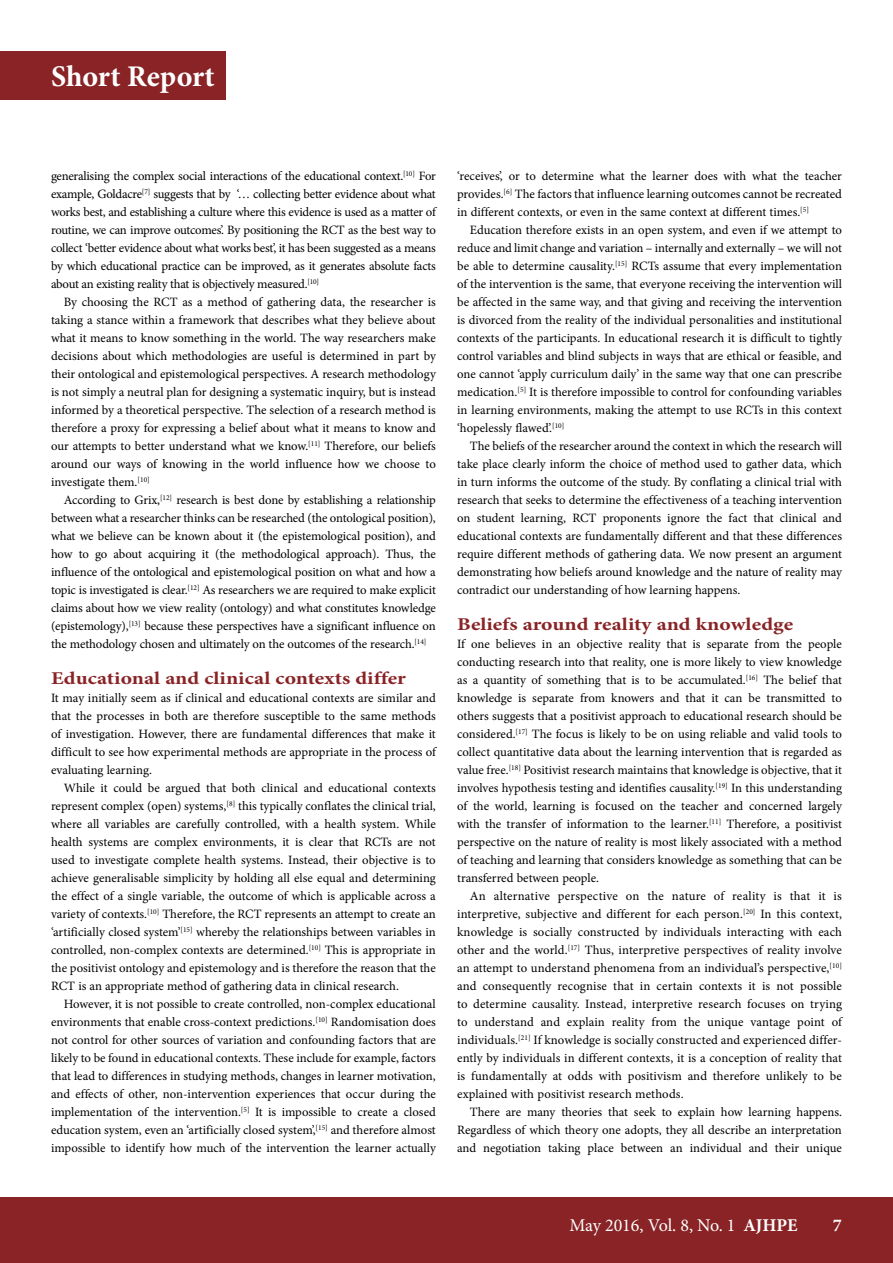
<style>
.page{position:relative;width:893px;height:1263px;background:#fff}
.page>*{position:absolute;margin:0;border:0;box-sizing:border-box;transform-origin:0 0}
.t1{font:700 30px "Minion Pro";color:#fff}
.t2{font:700 18px "Minion Pro";color:#892326;scale:1.2 1}
.t3{font:18px "Minion Pro";letter-spacing:-.01em;color:#fff}
.t4{font:700 18px "Minion Pro";color:#fff}
.t5{font:12.75px/18px "Minion Pro";letter-spacing:-.005em;color:#000;text-align:justify}
.s1{font-weight:700}
</style>
<div class="page">
<div style="left:0;top:1197px;width:893px;height:66px;background:#892326"></div>
<div style="left:0;top:51px;width:225px;height:49px;background:#892326"></div>
<h1 class="t1" style="left:51px;top:56px;width:165px">Short Report</h1>
<p class="t5" style="left:51px;top:167px;width:386px">generalising the complex social interactions of the educational context.<sup>[10]</sup> For example, Goldacre<sup>[7]</sup> suggests that by ‘… collecting better evidence about what works best, and establishing a culture where this evidence is used as a matter of routine, we can improve outcomes’. By positioning the RCT as the best way to collect ‘better evidence about what works best’, it has been suggested as a means by which educational practice can be improved, as it generates absolute facts about an existing reality that is objectively measured.<sup>[10]</sup></p>
<p class="t5" style="left:51px;top:293px;width:386px;text-indent:13px">By choosing the RCT as a method of gathering data, the researcher is taking a stance within a framework that describes what they believe about what it means to know something in the world. The way researchers make decisions about which methodologies are useful is determined in part by their ontological and epistemological perspectives. A research methodology is not simply a neutral plan for designing a systematic inquiry, but is instead informed by a theoretical perspective. The selection of a research method is therefore a proxy for expressing a belief about what it means to know and our attempts to better understand what we know.<sup>[11]</sup> Therefore, our beliefs around our ways of knowing in the world influence how we choose to investigate them.<sup>[10]</sup></p>
<p class="t5" style="left:51px;top:491px;width:386px;text-indent:13px">According to Grix,<sup>[12]</sup> research is best done by establishing a relationship between what a researcher thinks can be researched (the ontological position), what we believe can be known about it (the epistemological position), and how to go about acquiring it (the methodological approach). Thus, the influence of the ontological and epistemological position on what and how a topic is investigated is clear.<sup>[12]</sup> As researchers we are required to make explicit claims about how we view reality (ontology) and what constitutes knowledge (epistemology),<sup>[13]</sup> because these perspectives have a significant influence on the methodology chosen and ultimately on the outcomes of the research.<sup>[14]</sup></p>
<h2 class="t2" style="left:51px;top:666px;width:297px">Educational and clinical contexts differ</h2>
<p class="t5" style="left:51px;top:689px;width:386px">It may initially seem as if clinical and educational contexts are similar and that the processes in both are therefore susceptible to the same methods of investigation. However, there are fundamental differences that make it difficult to see how experimental methods are appropriate in the process of evaluating learning.</p>
<p class="t5" style="left:51px;top:779px;width:386px;text-indent:13px">While it could be argued that both clinical and educational contexts represent complex (open) systems,<sup>[8]</sup> this typically conflates the clinical trial, where all variables are carefully controlled, with a health system. While health systems are complex environments, it is clear that RCTs are not used to investigate complete health systems. Instead, their objective is to achieve generalisable simplicity by holding all else equal and determining the effect of a single variable, the outcome of which is applicable across a variety of contexts.<sup>[10]</sup> Therefore, the RCT represents an attempt to create an ‘artificially closed system’<sup>[15]</sup> whereby the relationships between variables in controlled, non-complex contexts are determined.<sup>[10]</sup> This is appropriate in the positivist ontology and epistemology and is therefore the reason that the RCT is an appropriate method of gathering data in clinical research.</p>
<p class="t5" style="left:51px;top:995px;width:386px;text-indent:13px">However, it is not possible to create controlled, non-complex educational environments that enable cross-context predictions.<sup>[10]</sup> Randomisation does not control for other sources of variation and confounding factors that are likely to be found in educational contexts. These include for example, factors that lead to differences in studying methods, changes in learner motivation, and effects of other, non-intervention experiences that occur during the implementation of the intervention.<sup>[5]</sup> It is impossible to create a closed education system, even an ‘artificially closed system’,<sup>[15]</sup> and therefore almost impossible to identify how much of the intervention the learner actually</p>
<p class="t5" style="left:457px;top:167px;width:386px">‘receives’, or to determine what the learner does with what the teacher provides.<sup>[6]</sup> The factors that influence learning outcomes cannot be recreated in different contexts, or even in the same context at different times.<sup>[5]</sup></p>
<p class="t5" style="left:457px;top:221px;width:386px;text-indent:13px">Education therefore exists in an open system, and even if we attempt to reduce and limit change and variation – internally and externally – we will not be able to determine causality.<sup>[15]</sup> RCTs assume that every implementation of the intervention is the same, that everyone receiving the intervention will be affected in the same way, and that giving and receiving the intervention is divorced from the reality of the individual personalities and institutional contexts of the participants. In educational research it is difficult to tightly control variables and blind subjects in ways that are ethical or feasible, and one cannot ‘apply curriculum daily’ in the same way that one can prescribe medication.<sup>[5]</sup> It is therefore impossible to control for confounding variables in learning environments, making the attempt to use RCTs in this context ‘hopelessly flawed’.<sup>[10]</sup></p>
<p class="t5" style="left:457px;top:437px;width:386px;text-indent:13px">The beliefs of the researcher around the context in which the research will take place clearly inform the choice of method used to gather data, which in turn informs the outcome of the study. By conflating a clinical trial with research that seeks to determine the effectiveness of a teaching intervention on student learning, RCT proponents ignore the fact that clinical and educational contexts are fundamentally different and that these differences require different methods of gathering data. We now present an argument demonstrating how beliefs around knowledge and the nature of reality may contradict our understanding of how learning happens.</p>
<h2 class="t2" style="left:457px;top:612px;width:282px">Beliefs around reality and knowledge</h2>
<p class="t5" style="left:457px;top:635px;width:386px">If one believes in an objective reality that is separate from the people conducting research into that reality, one is more likely to view knowledge as a quantity of something that is to be accumulated.<sup>[16]</sup> The belief that knowledge is separate from knowers and that it can be transmitted to others suggests that a positivist approach to educational research should be considered.<sup>[17]</sup> The focus is likely to be on using reliable and valid tools to collect quantitative data about the learning intervention that is regarded as value free.<sup>[18]</sup> Positivist research maintains that knowledge is objective, that it involves hypothesis testing and identifies causality.<sup>[19]</sup> In this understanding of the world, learning is focused on the teacher and concerned largely with the transfer of information to the learner.<sup>[11]</sup> Therefore, a positivist perspective on the nature of reality is most likely associated with a method of teaching and learning that considers knowledge as something that can be transferred between people.</p>
<p class="t5" style="left:457px;top:887px;width:386px;text-indent:13px">An alternative perspective on the nature of reality is that it is interpretive, subjective and different for each person.<sup>[20]</sup> In this context, knowledge is socially constructed by individuals interacting with each other and the world.<sup>[17]</sup> Thus, interpretive perspectives of reality involve an attempt to understand phenomena from an individual’s perspective,<sup>[10] </sup>and consequently recognise that in certain contexts it is not possible to determine causality. Instead, interpretive research focuses on trying to understand and explain reality from the unique vantage point of individuals.<sup>[21]</sup> If knowledge is socially constructed and experienced differ&shy;ently by individuals in different contexts, it is a conception of reality that is fundamentally at odds with positivism and therefore unlikely to be explained with positivist research methods.</p>
<p class="t5" style="left:457px;top:1103px;width:386px;text-indent:13px">There are many theories that seek to explain how learning happens.<br>Regardless of which theory one adopts, they all describe an interpretation and negotiation taking place between an individual and their unique</p>
<h2 class="t3" style="left:569px;top:1213px;width:230px">May 2016, Vol. 8, No. 1 <span class="s1">AJHPE</span></h2>
<h2 class="t4" style="left:833px;top:1213px;width:10px">7</h2>
</div>
